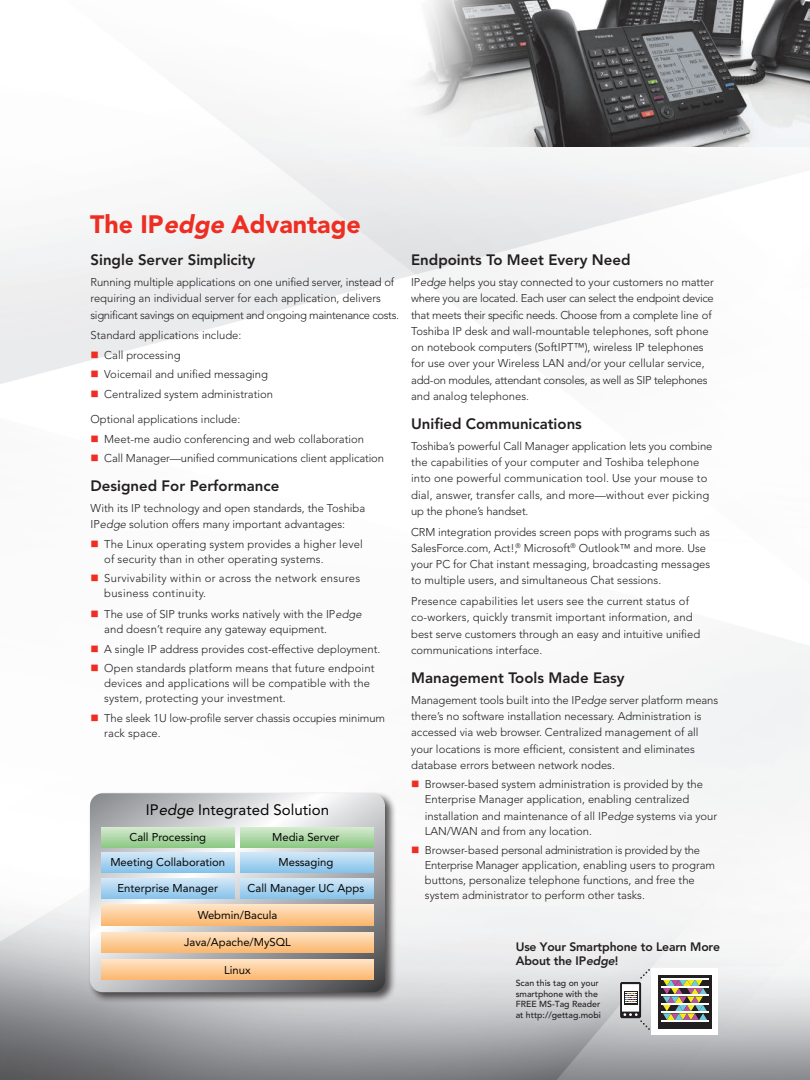
<style>
.page{position:relative;width:810px;height:1080px;background:#fff}
.page>*{position:absolute;margin:0;border:0;box-sizing:border-box;transform-origin:0 0}
.t1{font:900 25px "Avenir";color:#ee2e22}
.t2{font:15.12px "Avenir";color:#050504}
.t3{font:800 15px "Avenir";color:#231f20}
.t4{font:800 12.12px/14.6px "Avenir";letter-spacing:-.015em;color:#231f20}
.body_copy_AH{font:300 11.25px/16.2px "Avenir";color:#231f20}
.bullets{font:300 11.25px/15px "Avenir";color:#231f20}
.body_copy{font:300 11.25px/16.2px "Avenir";color:#231f20}
.first_bullet{font:300 11.25px/15px "Avenir";color:#231f20}
.t5{font:11.25px "Avenir";color:#050504}
.bullets-2{font:300 11.25px/15px "Avenir";letter-spacing:.025em;color:#231f20}
.t6{font:500 8.75px/10.5px "Avenir";color:#231f20}
.s1{font-style:italic}
.s2{color:#ee2e22}
</style>
<div class="page">
<img style="left:0;top:112px;width:810px;height:968px">
<img style="left:389px;top:0;width:421px;height:146px">
<div style="left:88px;top:792px;width:309px;height:212px;background:#231f20;opacity:.75"></div>
<svg style="left:90px;top:793px;width:295px;height:199px;background:#bdbebe"></svg>
<div style="left:101px;top:827px;width:133px;height:20px;background:linear-gradient(to bottom,#d5e9d0,#92cc8a)"></div>
<div style="left:241px;top:827px;width:133px;height:20px;background:linear-gradient(to bottom,#d5e9d0,#92cc8a)"></div>
<div style="left:101px;top:905px;width:273px;height:20px;background:linear-gradient(to bottom,#fee3c5,#fcbb74)"></div>
<div style="left:101px;top:852px;width:133px;height:20px;background:linear-gradient(to bottom,#d4e8f7,#8cc6ec)"></div>
<div style="left:241px;top:852px;width:133px;height:20px;background:linear-gradient(to bottom,#d4e8f7,#8cc6ec)"></div>
<div style="left:101px;top:879px;width:133px;height:20px;background:linear-gradient(to bottom,#d1e6f6,#8ac4eb)"></div>
<div style="left:101px;top:932px;width:273px;height:20px;background:linear-gradient(to bottom,#fee4c7,#fcbb76)"></div>
<div style="left:101px;top:960px;width:273px;height:20px;background:linear-gradient(to bottom,#fee2c3,#fcba73)"></div>
<div style="left:241px;top:879px;width:133px;height:20px;background:linear-gradient(to bottom,#d1e6f6,#8ac4eb)"></div>
<svg style="left:620px;top:969px;width:30px;height:61px"></svg>
<div style="left:652px;top:968px;width:66px;height:67px;background:#fff"></div>
<div style="left:658px;top:975px;width:54px;height:53px;background:#231f20"></div>
<hr style="left:661px;top:1020px;width:48px;height:2px;background:#fff">
<hr style="left:661px;top:1011px;width:48px;height:2px;background:#fff">
<hr style="left:661px;top:1003px;width:48px;height:2px;background:#fff">
<hr style="left:661px;top:995px;width:48px;height:1px;background:#fff">
<svg style="left:663px;top:979px;width:44px;height:41px"></svg>
<hr style="left:661px;top:986px;width:48px;height:2px;background:#fff">
<hr style="left:661px;top:978px;width:48px;height:1px;background:#fff">
<h1 class="t1" style="left:90px;top:209px;width:272px">The IP<span class="s1">edge</span> Advantage</h1>
<h2 class="t3" style="left:91px;top:251px;width:166px">Single Server Simplicity</h2>
<p class="body_copy_AH" style="left:91px;top:274px;width:310px">Running multiple applications on one unified server, instead of requiring an individual server for each application, delivers significant savings on equipment and ongoing maintenance costs.</p>
<p class="body_copy" style="left:91px;top:327px;width:152px">Standard applications include:</p>
<p class="first_bullet" style="left:91px;top:348px;width:92px"><span class="s2">■</span> Call processing</p>
<p class="bullets" style="left:91px;top:367px;width:179px"><span class="s2">■</span> Voicemail and unified messaging</p>
<p class="bullets" style="left:91px;top:387px;width:184px"><span class="s2">■</span> Centralized system administration</p>
<p class="body_copy" style="left:91px;top:411px;width:151px">Optional applications include:</p>
<p class="first_bullet" style="left:91px;top:431px;width:275px"><span class="s2">■</span> Meet-me audio conferencing and web collaboration</p>
<p class="bullets" style="left:91px;top:451px;width:295px"><span class="s2">■</span> Call Manager—unified communications client application</p>
<h2 class="t3" style="left:91px;top:477px;width:190px">Designed For Performance</h2>
<p class="body_copy_AH" style="left:91px;top:500px;width:276px">With its IP technology and open standards, the Toshiba<br>IP<span class="s1">edge</span> solution offers many important advantages:</p>
<p class="first_bullet" style="left:104px;top:537px;width:260px;text-indent:-14px"><span class="s2">■</span> The Linux operating system provides a higher level of security than in other operating systems.</p>
<p class="bullets-2" style="left:104px;top:571px;width:257px;text-indent:-14px"><span class="s2">■</span> Survivability within or across the network ensures business continuity.</p>
<p class="bullets" style="left:104px;top:607px;width:259px;text-indent:-14px"><span class="s2">■</span> The use of SIP trunks works natively with the IP<span class="s1">edge </span>and doesn’t require any gateway equipment.</p>
<p class="bullets" style="left:91px;top:641px;width:291px"><span class="s2">■</span> A single IP address provides cost-effective deployment.</p>
<p class="bullets" style="left:104px;top:661px;width:272px;text-indent:-14px"><span class="s2">■</span> Open standards platform means that future endpoint devices and applications will be compatible with the system, protecting your investment.</p>
<p class="bullets" style="left:104px;top:710px;width:282px;text-indent:-14px"><span class="s2">■</span> The sleek 1U low-profile server chassis occupies minimum rack space.</p>
<p class="t2" style="left:146px;top:801px;width:185px">IP<span class="s1">edge</span> Integrated Solution</p>
<p class="t5" style="left:129px;top:830px;width:78px">Call Processing</p>
<p class="t5" style="left:272px;top:830px;width:69px">Media Server</p>
<p class="t5" style="left:110px;top:855px;width:116px">Meeting Collaboration</p>
<p class="t5" style="left:279px;top:855px;width:56px">Messaging</p>
<p class="t5" style="left:118px;top:882px;width:102px">Enterprise Manager</p>
<p class="t5" style="left:198px;top:909px;width:81px">Webmin/Bacula</p>
<p class="t5" style="left:184px;top:936px;width:108px">Java/Apache/MySQL</p>
<p class="t5" style="left:224px;top:963px;width:28px">Linux</p>
<p class="t5" style="left:248px;top:882px;width:118px">Call Manager UC Apps</p>
<h2 class="t3" style="left:411px;top:251px;width:221px">Endpoints To Meet Every Need</h2>
<p class="body_copy_AH" style="left:411px;top:274px;width:304px">IP<span class="s1">edge</span> helps you stay connected to your customers no matter where you are located. Each user can select the endpoint device that meets their specific needs. Choose from a complete line of Toshiba IP desk and wall-mountable telephones, soft phone on notebook computers (SoftIPT™), wireless IP telephones for use over your Wireless LAN and/or your cellular service, add-on modules, attendant consoles, as well as SIP telephones and analog telephones.</p>
<h2 class="t3" style="left:411px;top:415px;width:172px">Unified Communications</h2>
<p class="body_copy_AH" style="left:411px;top:438px;width:303px">Toshiba’s powerful Call Manager application lets you combine the capabilities of your computer and Toshiba telephone into one powerful communication tool. Use your mouse to dial, answer, transfer calls, and more—without ever picking up the phone’s handset.</p>
<p class="body_copy" style="left:411px;top:524px;width:301px">CRM integration provides screen pops with programs such as SalesForce.com, Act!,<sup>®</sup> Microsoft<sup>®</sup> Outlook™ and more. Use your PC for Chat instant messaging, broadcasting messages to multiple users, and simultaneous Chat sessions.</p>
<p class="body_copy" style="left:411px;top:593px;width:291px">Presence capabilities let users see the current status of co-workers, quickly transmit important information, and best serve customers through an easy and intuitive unified communications interface.</p>
<h2 class="t3" style="left:411px;top:669px;width:215px">Management Tools Made Easy</h2>
<p class="body_copy_AH" style="left:411px;top:692px;width:309px">Management tools built into the IP<span class="s1">edge</span> server platform means there’s no software installation necessary. Administration is accessed via web browser. Centralized management of all your locations is more efficient, consistent and eliminates database errors between network nodes.</p>
<p class="first_bullet" style="left:411px;top:777px;width:293px;text-align:center"><span class="s2">■</span> Browser-based system administration is provided by the<br>Enterprise Manager application, enabling centralized</p>
<p class="first_bullet" style="left:425px;top:808px;width:294px">installation and maintenance of all IP<span class="s1">edge</span> systems via your<br>LAN/WAN and from any location.</p>
<p class="bullets" style="left:425px;top:843px;width:292px;text-indent:-14px"><span class="s2">■</span> Browser-based personal administration is provided by the Enterprise Manager application, enabling users to program buttons, personalize telephone functions, and free the system administrator to perform other tasks.</p>
<p class="t4" style="left:516px;top:939px;width:206px">Use Your Smartphone to Learn More<br>About the IP<span class="s1">edge</span>!</p>
<p class="t6" style="left:516px;top:978px;width:87px">Scan this tag on your smartphone with the<br>FREE MS-Tag Reader at http://gettag.mobi</p>
</div>
